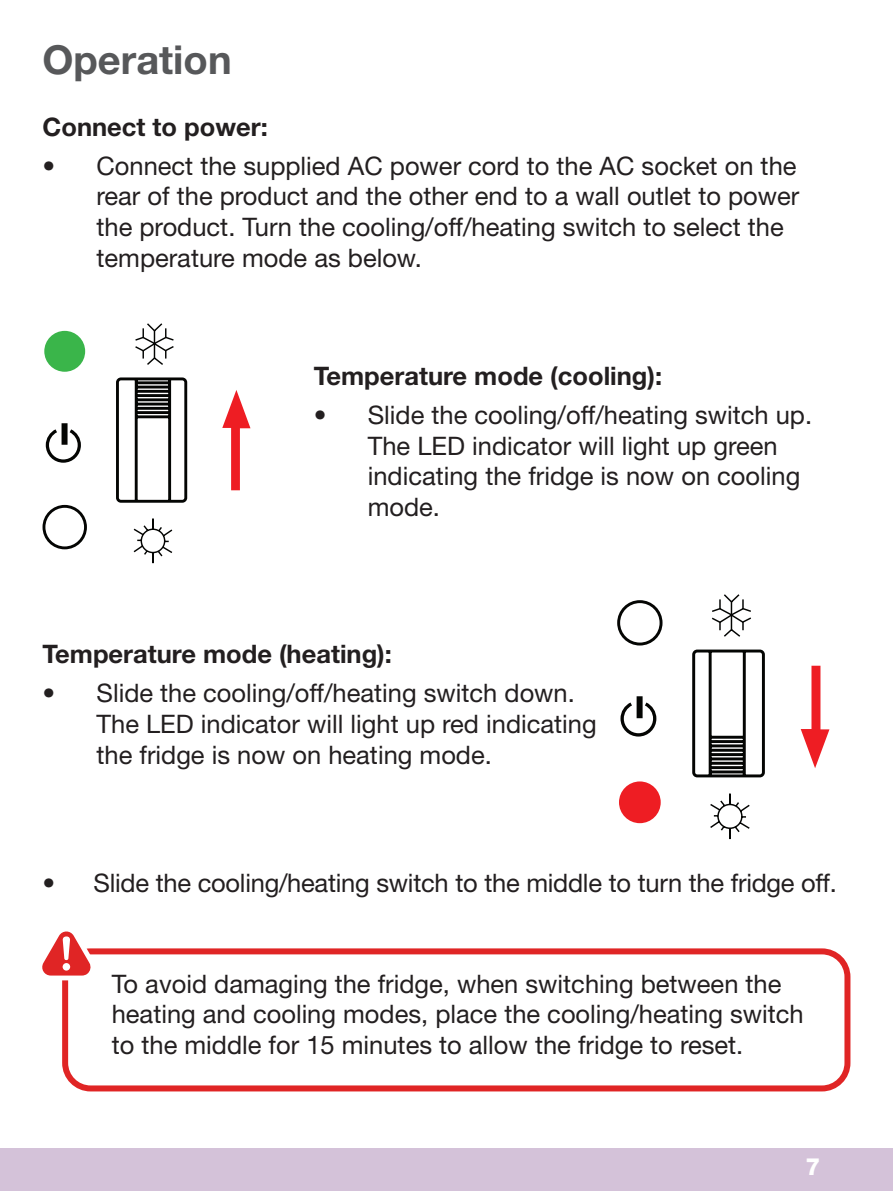
<style>
.page{position:relative;width:893px;height:1191px;background:#fff}
.page>*{position:absolute;margin:0;border:0;box-sizing:border-box;transform-origin:0 0}
.Big_Title{font:700 39.9px "Helvetica Neue";color:#57585a}
.body_text{font:25.5px/30.6px "Helvetica Neue";color:#231f20}
.body_text-2{font:700 25.5px "Helvetica Neue";color:#231f20}
.t1{font:800 23.7px "Helvetica Neue";color:#fff}
</style>
<div class="page">
<div style="left:0;top:1148px;width:893px;height:43px;background:#d4c2d9"></div>
<div style="left:44px;top:331px;width:41px;height:41px;background:#3ab54a;border-radius:50%"></div>
<div style="left:43px;top:505px;width:44px;height:44px;border:3px solid #040503;border-radius:50%"></div>
<div style="left:62px;top:423px;width:6px;height:22px;background:#040503"></div>
<svg style="left:46px;top:429px;width:35px;height:34px"></svg>
<svg style="left:116px;top:323px;width:72px;height:241px"></svg>
<svg style="left:222px;top:390px;width:28px;height:100px"></svg>
<div style="left:617px;top:600px;width:45px;height:45px;border:3px solid #040503;border-radius:50%"></div>
<div style="left:619px;top:781px;width:42px;height:42px;background:#ee1d23;border-radius:50%"></div>
<div style="left:637px;top:696px;width:6px;height:22px;background:#040503"></div>
<svg style="left:620px;top:702px;width:36px;height:34px"></svg>
<svg style="left:692px;top:594px;width:73px;height:246px"></svg>
<svg style="left:801px;top:665px;width:28px;height:103px"></svg>
<div style="left:62px;top:948px;width:788px;height:143px;border:6px solid #e02525;border-radius:26px"></div>
<svg style="left:42px;top:931px;width:55px;height:49px"></svg>
<p class="Big_Title" style="left:43px;top:35px;width:191px">Operation</p>
<p class="body_text-2" style="left:43px;top:111px;width:227px">Connect to power:</p>
<p class="body_text" style="left:97px;top:150px;width:704px;text-indent:-54px">• Connect the supplied AC power cord to the AC socket on the rear of the product and the other end to a wall outlet to power the product. Turn the cooling/off/heating switch to select the temperature mode as below.</p>
<p class="body_text-2" style="left:314px;top:360px;width:350px">Temperature mode (cooling):</p>
<p class="body_text" style="left:368px;top:399px;width:446px;text-indent:-54px">• Slide the cooling/off/heating switch up.<br>The LED indicator will light up green indicating the fridge is now on cooling mode.</p>
<p class="body_text-2" style="left:43px;top:638px;width:351px">Temperature mode (heating):</p>
<p class="body_text" style="left:97px;top:677px;width:502px;text-indent:-54px">• Slide the cooling/off/heating switch down.<br>The LED indicator will light up red indicating the fridge is now on heating mode.</p>
<p class="body_text" style="left:42px;top:867px;width:796px">• Slide the cooling/heating switch to the middle to turn the fridge off.</p>
<p class="body_text" style="left:112px;top:968px;width:693px">To avoid damaging the fridge, when switching between the heating and cooling modes, place the cooling/heating switch to the middle for 15 minutes to allow the fridge to reset.</p>
<p class="t1" style="left:806px;top:1152px;width:16px">7</p>
</div>
